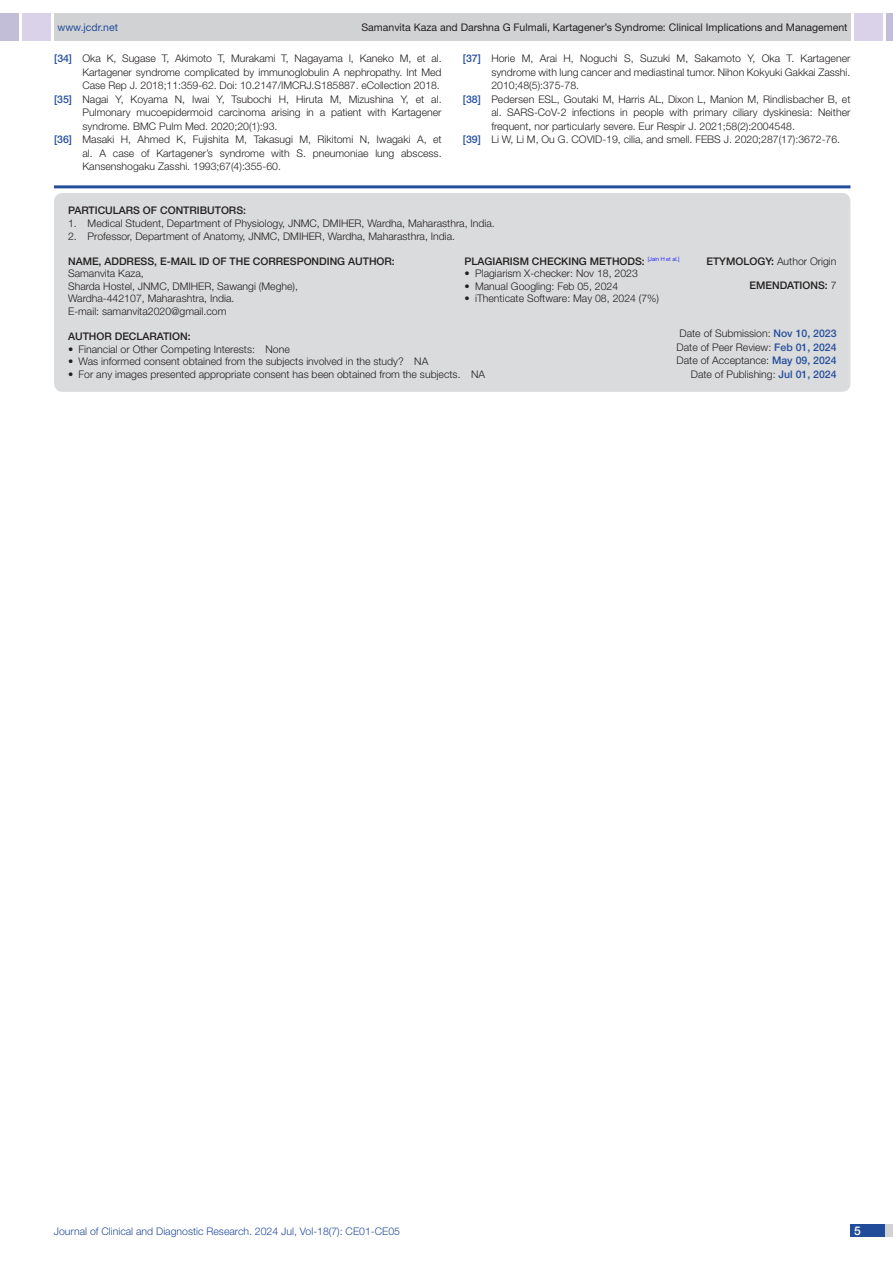
<style>
.page{position:relative;width:893px;height:1263px;background:#fff}
.page>*{position:absolute;margin:0;border:0;box-sizing:border-box;transform-origin:0 0}
.t1{font:500 12px "Helvetica Neue";color:#fff}
.Partic_Contri_Txt{font:300 10.5px/12.6px "Helvetica Neue";color:#231f20}
.Partic_Contri_Head{font:500 10.5px "Helvetica Neue";color:#231f20}
.tb_txt{font:300 10.5px "Helvetica Neue";color:#231f20}
.t2{font:10.5px "Helvetica Neue";color:#231f20}
.t3{font:300 10.5px "Helvetica Neue";color:#244e9b}
.Partic_Contri_Head-2{font:300 10.5px "Helvetica Neue";color:#231f20}
.t4{font:10.5px "Helvetica Neue";color:#244e9b}
.Partic_Contri_Head-3{font:300 5.7px "Helvetica Neue";color:#00f}
.s1{font-weight:500;color:#244e9b}
.s2{font-weight:500;font-size:10.5px;color:#231f20}
.s3{font-weight:500}
.s4{font-weight:300}
</style>
<div class="page">
<div style="left:54px;top:13px;width:796px;height:28px;background:#d1d2d4"></div>
<div style="left:0;top:13px;width:19px;height:28px;background:#c2bed7"></div>
<div style="left:22px;top:13px;width:29px;height:28px;background:#d9d2e8"></div>
<div style="left:886px;top:13px;width:7px;height:28px;background:#c2bed7"></div>
<div style="left:854px;top:13px;width:29px;height:28px;background:#d9d2e8"></div>
<div style="left:850px;top:1224px;width:43px;height:13px;background:#d1d2d4"></div>
<div style="left:850px;top:1224px;width:35px;height:13px;background:#214c99"></div>
<hr style="left:54px;top:185px;width:796px;height:3px;background:#244e9b">
<div style="left:54px;top:193px;width:796px;height:199px;background:#dadbdc;border-radius:9px"></div>
<p class="t4" style="left:57px;top:21px;width:62px">www.jcdr.net</p>
<p class="t2" style="left:361px;top:21px;width:488px">Samanvita Kaza and Darshna G Fulmali, Kartagener’s Syndrome: Clinical Implications and Management</p>
<p class="Partic_Contri_Txt" style="left:54px;top:52px;width:389px"><span class="s1">[34]</span> Oka K, Sugase T, Akimoto T, Murakami T, Nagayama I, Kaneko M, et al.</p>
<p class="Partic_Contri_Txt" style="left:82px;top:66px;width:361px">Kartagener syndrome complicated by immunoglobulin A nephropathy. Int Med</p>
<p class="Partic_Contri_Txt" style="left:82px;top:79px;width:359px">Case Rep J. 2018;11:359-62. Doi: 10.2147/IMCRJ.S185887. eCollection 2018.</p>
<p class="Partic_Contri_Txt" style="left:54px;top:93px;width:389px"><span class="s1">[35]</span> Nagai Y, Koyama N, Iwai Y, Tsubochi H, Hiruta M, Mizushina Y, et al.</p>
<p class="Partic_Contri_Txt" style="left:82px;top:106px;width:361px">Pulmonary mucoepidermoid carcinoma arising in a patient with Kartagener</p>
<p class="Partic_Contri_Txt" style="left:82px;top:120px;width:196px">syndrome. BMC Pulm Med. 2020;20(1):93.</p>
<p class="Partic_Contri_Txt" style="left:54px;top:133px;width:389px"><span class="s1">[36]</span> Masaki H, Ahmed K, Fujishita M, Takasugi M, Rikitomi N, Iwagaki A, et</p>
<p class="Partic_Contri_Txt" style="left:82px;top:147px;width:361px">al. A case of Kartagener’s syndrome with S. pneumoniae lung abscess.</p>
<p class="Partic_Contri_Txt" style="left:82px;top:160px;width:200px">Kansenshogaku Zasshi. 1993;67(4):355-60.</p>
<p class="Partic_Contri_Txt" style="left:463px;top:52px;width:389px"><span class="s1">[37]</span> Horie M, Arai H, Noguchi S, Suzuki M, Sakamoto Y, Oka T. Kartagener</p>
<p class="Partic_Contri_Txt" style="left:491px;top:66px;width:361px">syndrome with lung cancer and mediastinal tumor. Nihon Kokyuki Gakkai Zasshi.</p>
<p class="Partic_Contri_Txt" style="left:491px;top:79px;width:89px">2010;48(5):375-78.</p>
<p class="Partic_Contri_Txt" style="left:463px;top:93px;width:389px"><span class="s1">[38]</span> Pedersen ESL, Goutaki M, Harris AL, Dixon L, Manion M, Rindlisbacher B, et</p>
<p class="Partic_Contri_Txt" style="left:491px;top:106px;width:361px">al. SARS-CoV-2 infections in people with primary ciliary dyskinesia: Neither</p>
<p class="Partic_Contri_Txt" style="left:491px;top:120px;width:305px">frequent, nor particularly severe. Eur Respir J. 2021;58(2):2004548.</p>
<p class="Partic_Contri_Txt" style="left:463px;top:133px;width:379px"><span class="s1">[39]</span> Li W, Li M, Ou G. COVID-19, cilia, and smell. FEBS J. 2020;287(17):3672-76.</p>
<p class="Partic_Contri_Head" style="left:68px;top:204px;width:13px">PARTI</p>
<p class="Partic_Contri_Head" style="left:98px;top:204px;width:16px">CULAR</p>
<p class="Partic_Contri_Head" style="left:133px;top:204px;width:50px">S OF CONTRI</p>
<p class="Partic_Contri_Head" style="left:200px;top:204px;width:48px">BUTORS:</p>
<p class="Partic_Contri_Txt" style="left:68px;top:217px;width:428px">1. Medical Student, Department of Physiology, JNMC, DMIHER, Wardha, Maharasthra, India.</p>
<p class="Partic_Contri_Txt" style="left:68px;top:229px;width:389px">2. Professor, Department of Anatomy, JNMC, DMIHER, Wardha, Maharasthra, India.</p>
<p class="Partic_Contri_Head" style="left:68px;top:255px;width:9px">NAME</p>
<p class="Partic_Contri_Head" style="left:99px;top:255px;width:80px">, ADDRESS, E-MAIL</p>
<p class="Partic_Contri_Head" style="left:199px;top:255px;width:39px">ID OF THE</p>
<p class="Partic_Contri_Head" style="left:253px;top:255px;width:24px">CORRE</p>
<p class="Partic_Contri_Head" style="left:290px;top:255px;width:67px">SPONDING AUTH</p>
<p class="Partic_Contri_Head" style="left:377px;top:255px;width:20px">OR:</p>
<p class="Partic_Contri_Txt" style="left:68px;top:267px;width:77px">Samanvita Kaza,</p>
<p class="Partic_Contri_Txt" style="left:68px;top:280px;width:231px">Sharda Hostel, JNMC, DMIHER, Sawangi (Meghe),<br>Wardha-442107, Maharashtra, India.</p>
<p class="Partic_Contri_Txt" style="left:68px;top:305px;width:160px">E-mail: samanvita2020@gmail.com</p>
<p class="Partic_Contri_Head" style="left:465px;top:255px;width:34px">PLAGIARI</p>
<p class="Partic_Contri_Head" style="left:513px;top:255px;width:86px">SM CHECKING METH</p>
<p class="Partic_Contri_Head-3" style="left:620px;top:256px;width:61px"><span class="s2">ODS:</span> [Jain H et al.]</p>
<p class="tb_txt" style="left:465px;top:267px;width:175px">• Plagiarism X-checker: Nov 18, 2023</p>
<p class="tb_txt" style="left:465px;top:280px;width:155px">• Manual Googling: Feb 05, 2024</p>
<p class="tb_txt" style="left:465px;top:292px;width:196px">• iThenticate Software: May 08, 2024 (7%)</p>
<p class="Partic_Contri_Head-2" style="left:706px;top:255px;width:132px"><span class="s3">ETYMOLOGY:</span> Author Origin</p>
<p class="Partic_Contri_Head" style="left:750px;top:279px;width:88px">EMENDATIONS: <span class="s4">7</span></p>
<p class="Partic_Contri_Head" style="left:68px;top:330px;width:124px">AUTHO R DEC LARATION:</p>
<p class="Partic_Contri_Txt" style="left:68px;top:342px;width:223px">• Financial or Other Competing Interests: None</p>
<p class="Partic_Contri_Txt" style="left:68px;top:355px;width:362px">• Was informed consent obtained from the subjects involved in the study? NA</p>
<p class="Partic_Contri_Txt" style="left:68px;top:368px;width:418px">• For any images presented appropriate consent has been obtained from the subjects. NA</p>
<p class="Partic_Contri_Txt" style="left:680px;top:327px;width:158px">Date of Submission: <span class="s1">NOV 10, 2023</span></p>
<p class="Partic_Contri_Txt" style="left:677px;top:340px;width:161px">Date of Peer Review: <span class="s1">FEB 01, 2024</span></p>
<p class="Partic_Contri_Txt" style="left:677px;top:354px;width:161px">Date of Acceptance: <span class="s1">MAY 09, 2024</span></p>
<p class="Partic_Contri_Txt" style="left:691px;top:367px;width:147px">Date of Publishing: <span class="s1">JUL 01, 2024</span></p>
<p class="t3" style="left:54px;top:1225px;width:348px">Journal of Clinical and Diagnostic Research. 2024 Jul, Vol-18(7): CE01-CE05</p>
<p class="t1" style="left:854px;top:1223px;width:8px">5</p>
</div>
